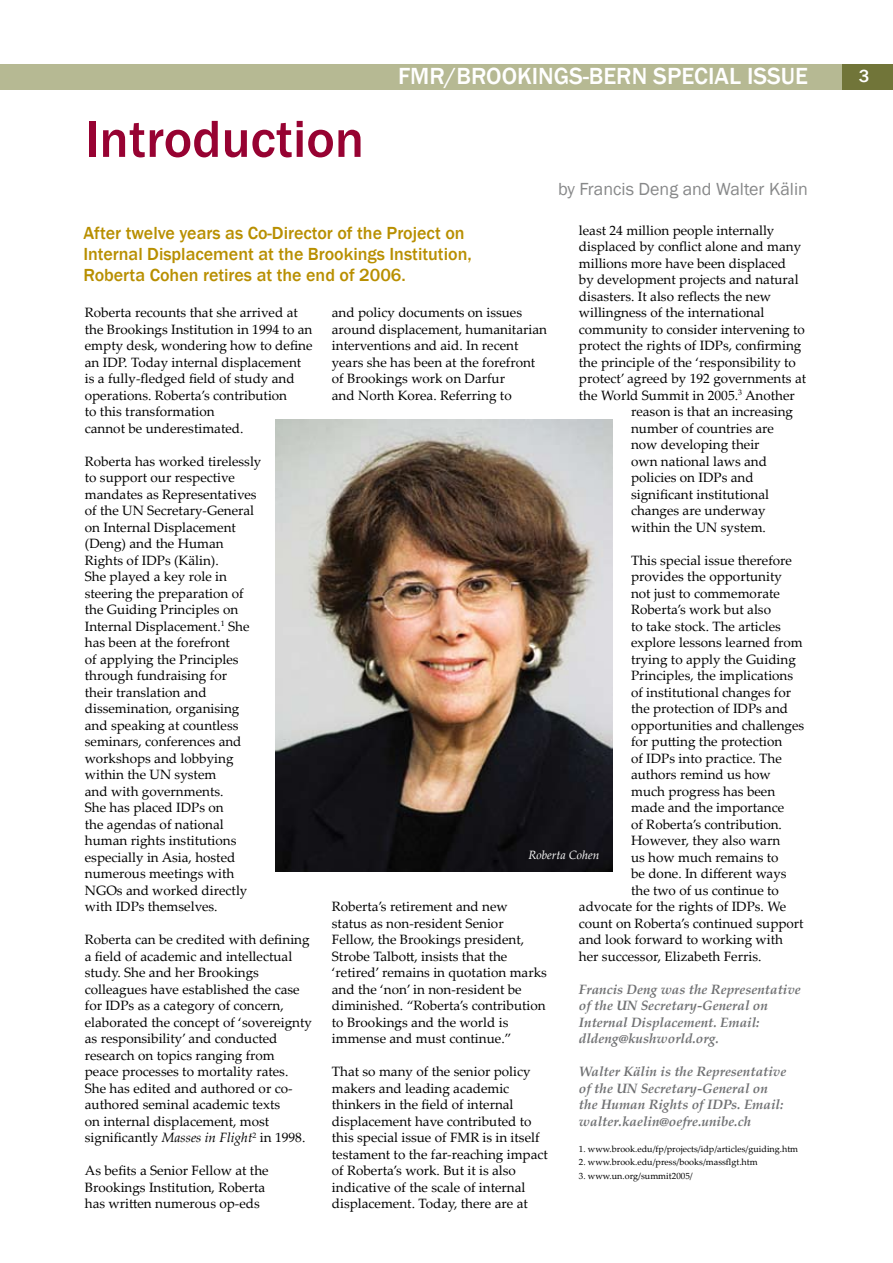
<style>
.page{position:relative;width:893px;height:1263px;background:#fff}
.page>*{position:absolute;margin:0;border:0;box-sizing:border-box;transform-origin:0 0}
.t1{font:500 54px "Franklin Gothic";color:#970232}
.t2{font:500 24px "Franklin Gothic";color:#fff}
.t3{font:500 18px/21px "Franklin Gothic";color:#b88f00}
.t4{font:18px "Franklin Gothic";color:#878889}
.t5{font:13.5px/16.5px "Palatino Linotype";color:#000}
.t6{font:italic 700 13.5px/16.5px "Palatino Linotype";color:#707173}
.t7{font:italic 12px "Palatino Linotype";color:#fff}
.t8{font:9px "Palatino Linotype";color:#000}
.s1{font-style:italic}
</style>
<div class="page">
<div style="left:0;top:64px;width:863px;height:25px;background:#b6b993"></div>
<div style="left:842px;top:64px;width:51px;height:25px;background:#717539"></div>
<img style="left:276px;top:420px;width:336px;height:451px">
<h1 class="t1" style="left:85px;top:105px;width:281px">Introduction</h1>
<h2 class="t2" style="left:398px;top:62px;width:409px">FMR/Brookings-Bern SPECIAL ISSUE</h2>
<h3 class="t4" style="left:558px;top:178px;width:251px">by Francis Deng and Walter Kälin</h3>
<p class="t5" style="left:579px;top:221px;width:197px">least 24 million people internally</p>
<p class="t5" style="left:579px;top:238px;width:224px">displaced by conflict alone and many</p>
<p class="t5" style="left:579px;top:254px;width:209px">millions more have been displaced</p>
<p class="t5" style="left:579px;top:271px;width:221px">by development projects and natural</p>
<p class="t5" style="left:579px;top:287px;width:194px">disasters. It also reflects the new</p>
<p class="t5" style="left:579px;top:304px;width:187px">willingness of the international</p>
<p class="t5" style="left:579px;top:320px;width:227px">community to consider intervening to</p>
<p class="t5" style="left:579px;top:337px;width:224px">protect the rights of IDPs, confirming</p>
<p class="t5" style="left:579px;top:353px;width:219px">the principle of the ‘responsibility to</p>
<p class="t5" style="left:579px;top:370px;width:229px">protect’ agreed by 192 governments at</p>
<p class="t5" style="left:579px;top:386px;width:217px">the World Summit in 2005.<sup>3</sup> Another</p>
<p class="t5" style="left:631px;top:403px;width:164px">reason is that an increasing</p>
<p class="t5" style="left:631px;top:419px;width:144px">number of countries are</p>
<p class="t5" style="left:631px;top:436px;width:130px">now developing their</p>
<p class="t5" style="left:631px;top:452px;width:137px">own national laws and</p>
<p class="t5" style="left:631px;top:469px;width:124px">policies on IDPs and</p>
<p class="t5" style="left:631px;top:485px;width:140px">significant institutional</p>
<p class="t5" style="left:631px;top:502px;width:136px">changes are underway</p>
<p class="t5" style="left:631px;top:518px;width:136px">within the UN system.</p>
<p class="t5" style="left:631px;top:551px;width:162px">This special issue therefore</p>
<p class="t5" style="left:631px;top:568px;width:152px">provides the opportunity</p>
<p class="t5" style="left:631px;top:584px;width:150px">not just to commemorate</p>
<p class="t5" style="left:631px;top:601px;width:141px">Roberta’s work but also</p>
<p class="t5" style="left:631px;top:617px;width:151px">to take stock. The articles</p>
<p class="t5" style="left:631px;top:634px;width:173px">explore lessons learned from</p>
<p class="t5" style="left:631px;top:650px;width:166px">trying to apply the Guiding</p>
<p class="t5" style="left:631px;top:667px;width:164px">Principles, the implications</p>
<p class="t5" style="left:631px;top:683px;width:161px">of institutional changes for</p>
<p class="t5" style="left:631px;top:700px;width:159px">the protection of IDPs and</p>
<p class="t5" style="left:631px;top:716px;width:175px">opportunities and challenges</p>
<p class="t5" style="left:631px;top:733px;width:153px">for putting the protection</p>
<p class="t5" style="left:631px;top:749px;width:152px">of IDPs into practice. The</p>
<p class="t5" style="left:631px;top:766px;width:141px">authors remind us how</p>
<p class="t5" style="left:631px;top:782px;width:146px">much progress has been</p>
<p class="t5" style="left:631px;top:799px;width:155px">made and the importance</p>
<p class="t5" style="left:631px;top:815px;width:152px">of Roberta’s contribution.</p>
<p class="t5" style="left:631px;top:832px;width:151px">However, they also warn</p>
<p class="t5" style="left:631px;top:848px;width:149px">us how much remains to</p>
<p class="t5" style="left:631px;top:865px;width:157px">be done. In different ways</p>
<p class="t5" style="left:631px;top:881px;width:149px">the two of us continue to</p>
<p class="t5" style="left:579px;top:898px;width:209px">advocate for the rights of IDPs. We</p>
<p class="t5" style="left:579px;top:914px;width:226px">count on Roberta’s continued support</p>
<p class="t5" style="left:579px;top:931px;width:206px">and look forward to working with</p>
<p class="t5" style="left:579px;top:947px;width:184px">her successor, Elizabeth Ferris.</p>
<p class="t6" style="left:579px;top:980px;width:223px">Francis Deng was the Representative of the UN Secretary-General on<br>Internal Displacement. Email: dldeng@kushworld.org.</p>
<p class="t6" style="left:579px;top:1063px;width:209px">Walter Kälin is the Representative of the UN Secretary-General on the Human Rights of IDPs. Email: walter.kaelin@oefre.unibe.ch</p>
<p class="t8" style="left:579px;top:1142px;width:221px">1. www.brook.edu/fp/projects/idp/articles/guiding.htm</p>
<p class="t8" style="left:579px;top:1156px;width:180px">2. www.brook.edu/press/books/massflgt.htm</p>
<p class="t8" style="left:579px;top:1169px;width:115px">3. www.un.org/summit2005/</p>
<h3 class="t3" style="left:83px;top:223px;width:390px">After twelve years as Co-Director of the Project on<br>Internal Displacement at the Brookings Institution,<br>Roberta Cohen retires at the end of 2006.</h3>
<p class="t5" style="left:85px;top:304px;width:229px">Roberta recounts that she arrived at the Brookings Institution in 1994 to an empty desk, wondering how to define an IDP. Today internal displacement is a fully-fledged field of study and operations. Roberta’s contribution<br>to this transformation<br>cannot be underestimated.</p>
<p class="t5" style="left:85px;top:452px;width:178px">Roberta has worked tirelessly to support our respective mandates as Representatives of the UN Secretary-General on Internal Displacement (Deng) and the Human<br>Rights of IDPs (Kälin).<br>She played a key role in steering the preparation of the Guiding Principles on<br>Internal Displacement.<sup>1</sup> She has been at the forefront<br>of applying the Principles through fundraising for<br>their translation and dissemination, organising and speaking at countless seminars, conferences and workshops and lobbying within the UN system<br>and with governments.<br>She has placed IDPs on<br>the agendas of national human rights institutions especially in Asia, hosted numerous meetings with<br>NGOs and worked directly with IDPs themselves.</p>
<p class="t5" style="left:85px;top:931px;width:229px">Roberta can be credited with defining a field of academic and intellectual study. She and her Brookings colleagues have established the case for IDPs as a category of concern, elaborated the concept of ‘sovereignty as responsibility’ and conducted research on topics ranging from peace processes to mortality rates.<br>She has edited and authored or co&shy;authored seminal academic texts<br>on internal displacement, most significantly <span class="s1">Masses in Flight</span><sup>2</sup> in 1998.</p>
<p class="t5" style="left:85px;top:1162px;width:185px">As befits a Senior Fellow at the<br>Brookings Institution, Roberta has written numerous op-eds</p>
<p class="t5" style="left:332px;top:304px;width:217px">and policy documents on issues around displacement, humanitarian interventions and aid. In recent years she has been at the forefront of Brookings work on Darfur<br>and North Korea. Referring to</p>
<p class="t7" style="left:528px;top:847px;width:73px">Roberta Cohen</p>
<p class="t5" style="left:332px;top:898px;width:217px">Roberta’s retirement and new<br>status as non-resident Senior<br>Fellow, the Brookings president,<br>Strobe Talbott, insists that the ‘retired’ remains in quotation marks and the ‘non’ in non-resident be diminished. “Roberta’s contribution to Brookings and the world is immense and must continue.”</p>
<p class="t5" style="left:332px;top:1063px;width:218px">That so many of the senior policy makers and leading academic thinkers in the field of internal displacement have contributed to this special issue of FMR is in itself testament to the far-reaching impact of Roberta’s work. But it is also indicative of the scale of internal displacement. Today, there are at</p>
</div>
